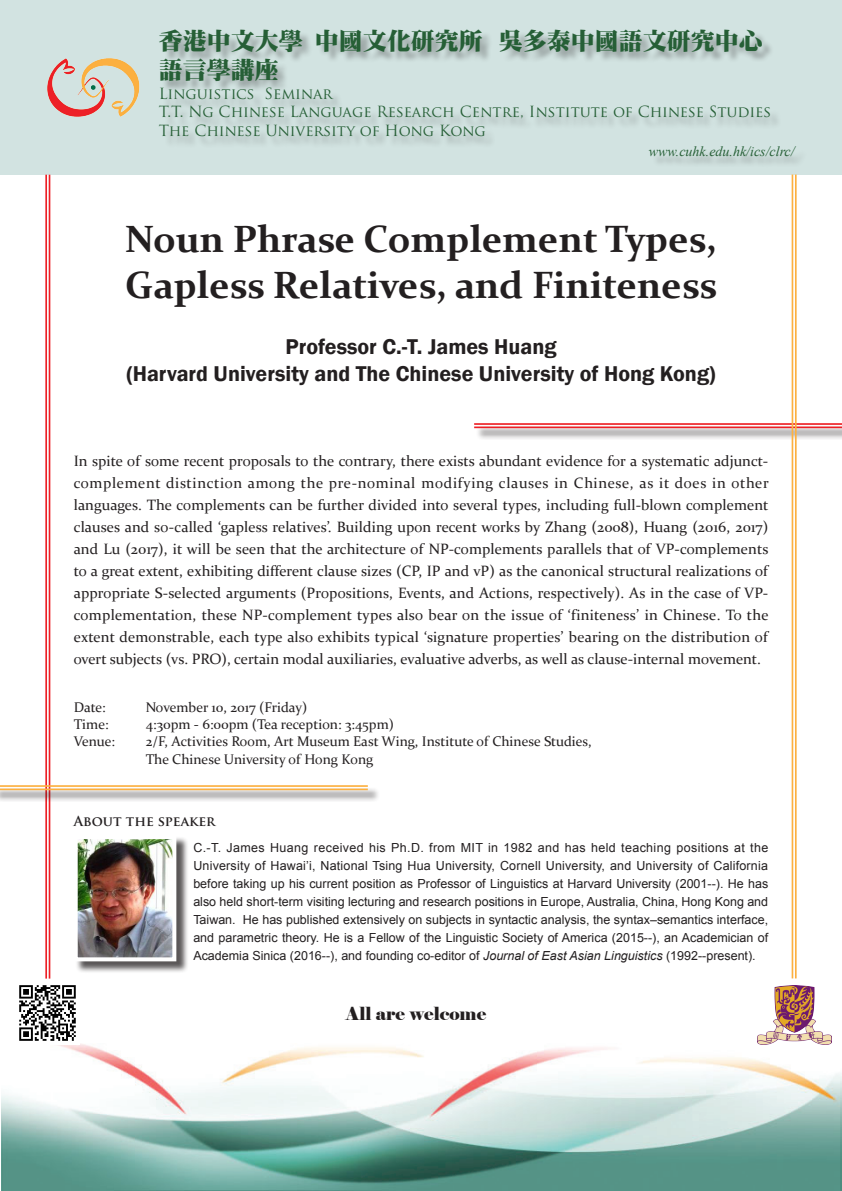
<style>
.page{position:relative;width:842px;height:1191px;background:#fff}
.page>*{position:absolute;margin:0;border:0;box-sizing:border-box;transform-origin:0 0}
.t1{font:700 38px "Constantia";color:#231f20}
.t2{font:24px "DF Ming W12 WINP BF";color:#265f36}
.t3{font:600 22px "Franklin Gothic";color:#231f20}
.t4{font:18px "Elephant";color:#231f20}
.t5{font:15px/22px "Constantia";color:#231f20;text-align:justify}
.t6{font:15px "Trajan Pro";color:#265f36}
.t7{font:15px "Trajan Pro";letter-spacing:-.02em;color:#265f36}
.t8{font:14px "Constantia";color:#231f20}
.t9{font:italic 14px "Times New Roman";color:#265f36}
.t10{font:700 13.5px "Trajan Pro";color:#231f20}
.t11{font:12.5px/18px "Arial";color:#231f20;text-align:justify}
.s1{font-style:italic}
</style>
<div class="page">
<div style="left:0;top:0;width:842px;height:174px;background:#d2e3e1"></div>
<img style="left:47px;top:58px;width:93px;height:59px">
<div style="left:162px;top:31px;width:646px;height:137px;background:#231f20;opacity:.36"></div>
<img style="left:1px;top:1035px;width:841px;height:156px">
<div style="left:476px;top:424px;width:366px;height:16px;background:#231f20;opacity:.75"></div>
<hr style="left:474px;top:423px;width:368px;height:2px;background:#ed2026">
<hr style="left:474px;top:426px;width:368px;height:2px;background:#ed2026">
<hr style="left:795px;top:174px;width:2px;height:804px;background:#fcb040">
<hr style="left:792px;top:174px;width:1px;height:804px;background:#fcb040">
<hr style="left:49px;top:175px;width:1px;height:803px;background:#ed2026">
<hr style="left:45px;top:175px;width:2px;height:803px;background:#ed2026">
<div style="left:0;top:786px;width:380px;height:16px;background:#231f20;opacity:.75"></div>
<hr style="left:0;top:785px;width:368px;height:2px;background:#fcb040">
<hr style="left:0;top:788px;width:368px;height:2px;background:#fcb040">
<img style="left:16px;top:985px;width:64px;height:60px">
<img style="left:757px;top:985px;width:74px;height:59px">
<div style="left:75px;top:836px;width:114px;height:137px;background:#231f20;opacity:.75"></div>
<img style="left:79px;top:840px;width:92px;height:116px">
<div style="left:74px;top:835px;width:102px;height:126px;border:4px solid #fff"></div>
<p class="t2" style="left:159px;top:28px;width:606px">香港中文大學 中國文化研究所 吳多泰中國語文研究中心</p>
<p class="t2" style="left:159px;top:57px;width:122px">語言學講座</p>
<p class="t6" style="left:159px;top:84px;width:175px">Linguistics Seminar</p>
<p class="t6" style="left:159px;top:102px;width:614px">T.T. Ng Chinese Language Research Centre, Institute of Chinese Studies</p>
<p class="t7" style="left:159px;top:121px;width:328px">The Chinese University of Hong Kong</p>
<p class="t9" style="left:649px;top:141px;width:147px">www.cuhk.edu.hk/ics/clrc/</p>
<p class="t1" style="left:125px;top:213px;width:593px">Noun Phrase Complement Types,</p>
<p class="t1" style="left:125px;top:259px;width:593px">Gapless Relatives, and Finiteness</p>
<p class="t3" style="left:285px;top:333px;width:273px">Professor C.-T. James Huang</p>
<p class="t3" style="left:126px;top:360px;width:591px">(Harvard University and The Chinese University of Hong Kong)</p>
<p class="t5" style="left:74px;top:449px;width:697px">In spite of some recent proposals to the contrary, there exists abundant evidence for a systematic adjunct&shy;complement distinction among the pre-nominal modifying clauses in Chinese, as it does in other languages. The complements can be further divided into several types, including full-blown complement clauses and so-called ‘gapless relatives’. Building upon recent works by Zhang (2008), Huang (2016, 2017) and Lu (2017), it will be seen that the architecture of NP-complements parallels that of VP-complements to a great extent, exhibiting different clause sizes (CP, IP and vP) as the canonical structural realizations of appropriate S-selected arguments (Propositions, Events, and Actions, respectively). As in the case of VP&shy;complementation, these NP-complement types also bear on the issue of ‘finiteness’ in Chinese. To the extent demonstrable, each type also exhibits typical ‘signature properties’ bearing on the distribution of overt subjects (vs. PRO), certain modal auxiliaries, evaluative adverbs, as well as clause-internal movement.</p>
<p class="t8" style="left:74px;top:698px;width:34px">Date:</p>
<p class="t8" style="left:146px;top:698px;width:163px">November 10, 2017 (Friday)</p>
<p class="t8" style="left:74px;top:714px;width:36px">Time:</p>
<p class="t8" style="left:146px;top:714px;width:250px">4:30pm - 6:00pm (Tea reception: 3:45pm)</p>
<p class="t8" style="left:74px;top:731px;width:43px">Venue:</p>
<p class="t8" style="left:146px;top:731px;width:448px">2/F, Activities Room, Art Museum East Wing, Institute of Chinese Studies,</p>
<p class="t8" style="left:146px;top:750px;width:229px">The Chinese University of Hong Kong</p>
<p class="t10" style="left:74px;top:812px;width:143px">About the speaker</p>
<p class="t11" style="left:193px;top:838px;width:576px">C.-T. James Huang received his Ph.D. from MIT in 1982 and has held teaching positions at the University of Hawai’i, National Tsing Hua University, Cornell University, and University of California before taking up his current position as Professor of Linguistics at Harvard University (2001--). He has also held short-term visiting lecturing and research positions in Europe, Australia, China, Hong Kong and Taiwan. He has published extensively on subjects in syntactic analysis, the syntax–semantics interface, and parametric theory. He is a Fellow of the Linguistic Society of America (2015--), an Academician of Academia Sinica (2016--), and founding co-editor of <span class="s1">Journal of East Asian Linguistics</span> (1992--present).</p>
<p class="t4" style="left:346px;top:1002px;width:142px">All are welcome</p>
</div>
